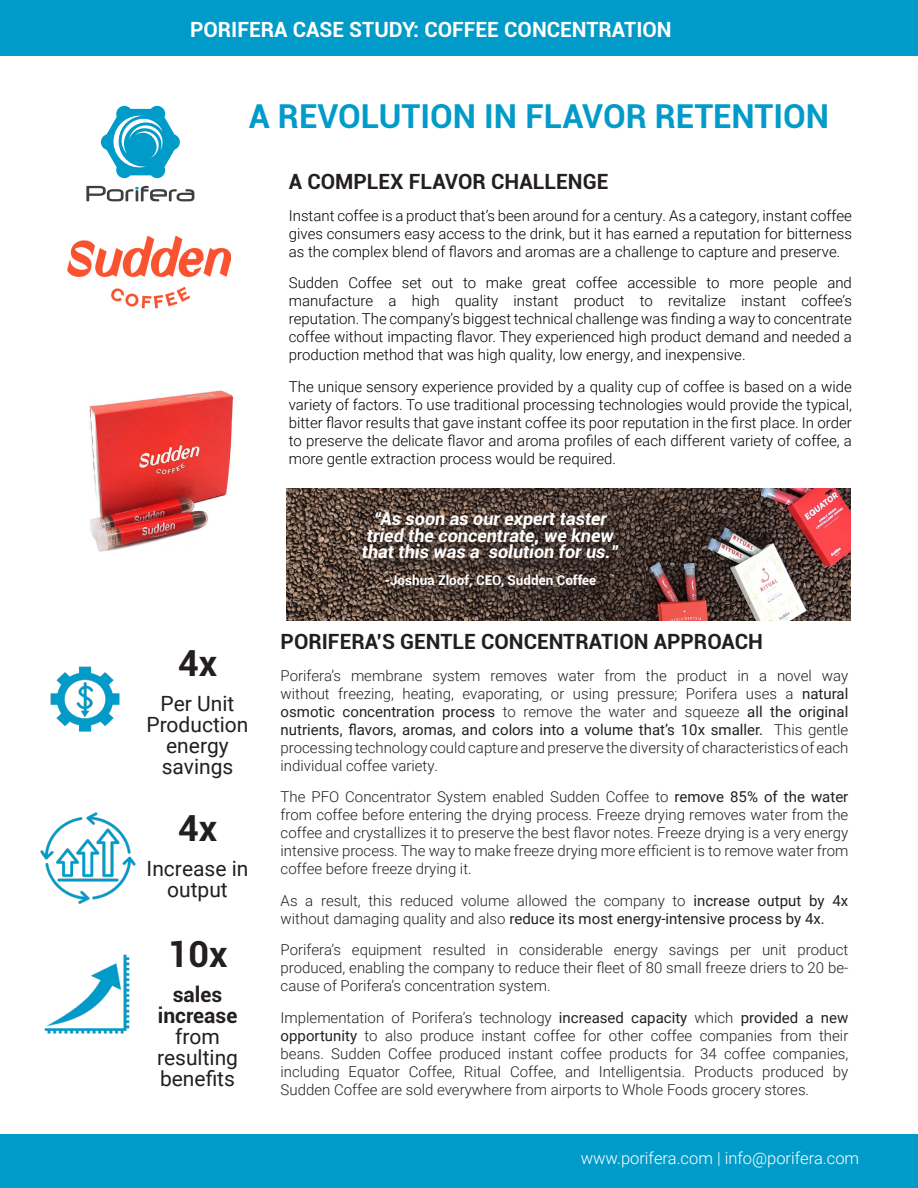
<style>
.page{position:relative;width:918px;height:1188px;background:#fff}
.page>*{position:absolute;margin:0;border:0;box-sizing:border-box;transform-origin:0 0}
.t1{font:700 36px "Roboto";color:#231f20}
.t2{font:700 33px "Roboto";color:#009bc9}
.t3{font:21px/21px "Roboto";color:#231f20;text-align:center}
.t4{font:700 21px "Roboto";color:#231f20}
.t5{font:700 21px "Roboto";color:#fff}
.t6{font:italic 700 18px/16.5px "Roboto";color:#fff;text-align:center}
.t7{font:300 16.5px "Roboto";color:#fff}
.t8{font:300 15px/18px "Roboto";color:#231f20;text-align:justify}
.t9{font:300 15px/18px "Roboto";color:#000;text-align:justify}
.t10{font:700 13.5px "Roboto";color:#fff}
.s1{font-weight:700}
.s2{font-weight:400}
</style>
<div class="page">
<div style="left:0;top:1134px;width:918px;height:54px;background:#009bc9"></div>
<div style="left:0;top:0;width:918px;height:55px;background:#009bc9"></div>
<img style="left:50px;top:666px;width:70px;height:66px">
<img style="left:40px;top:812px;width:96px;height:92px">
<img style="left:44px;top:954px;width:86px;height:80px">
<img style="left:68px;top:235px;width:163px;height:74px">
<img style="left:88px;top:391px;width:145px;height:161px">
<img style="left:287px;top:489px;width:563px;height:131px">
<div style="left:365px;top:516px;width:272px;height:90px;background:#231f20;opacity:.75"></div>
<svg style="left:101px;top:106px;width:79px;height:72px"></svg>
<svg style="left:86px;top:186px;width:108px;height:15px"></svg>
<p class="t5" style="left:190px;top:15px;width:483px">PORIFERA CASE STUDY: COFFEE CONCENTRATION</p>
<p class="t2" style="left:249px;top:93px;width:582px">A REVOLUTION IN FLAVOR RETENTION</p>
<p class="t4" style="left:289px;top:167px;width:321px">A COMPLEX FLAVOR CHALLENGE</p>
<p class="t9" style="left:289px;top:206px;width:565px">Instant coffee is a product that’s been around for a century. As a category, instant coffee gives consumers easy access to the drink, but it has earned a reputation for bitterness as the complex blend of flavors and aromas are a challenge to capture and preserve.</p>
<p class="t9" style="left:289px;top:273px;width:565px">Sudden Coffee set out to make great coffee accessible to more people and manufacture a high quality instant product to revitalize instant coffee’s reputation. The company’s biggest technical challenge was finding a way to concentrate coffee without impacting flavor. They experienced high product demand and needed a production method that was high quality, low energy, and inexpensive.</p>
<p class="t9" style="left:289px;top:377px;width:565px">The unique sensory experience provided by a quality cup of coffee is based on a wide variety of factors. To use traditional processing technologies would provide the typical, bitter flavor results that gave instant coffee its poor reputation in the first place. In order to preserve the delicate flavor and aroma profiles of each different variety of coffee, a more gentle extraction process would be required.</p>
<p class="t1" style="left:178px;top:638px;width:41px">4x</p>
<p class="t3" style="left:147px;top:692px;width:104px">Per Unit<br>Production energy savings</p>
<p class="t1" style="left:178px;top:803px;width:41px">4x</p>
<p class="t3" style="left:147px;top:857px;width:103px">Increase in output</p>
<p class="t1" style="left:168px;top:929px;width:61px">10x</p>
<p class="t3" style="left:157px;top:983px;width:83px"><span class="s1">sales increase </span>from resulting benefits</p>
<p class="t6" style="left:362px;top:510px;width:258px">“As soon as our expert taster tried the concentrate, we knew that this was a solution for us.”</p>
<p class="t10" style="left:384px;top:571px;width:214px">-Joshua Zloof, CEO, Sudden Coffee</p>
<p class="t4" style="left:281px;top:627px;width:484px">PORIFERA’S GENTLE CONCENTRATION APPROACH</p>
<p class="t8" style="left:281px;top:666px;width:569px">Porifera’s membrane system removes water from the product in a novel way without freezing, heating, evaporating, or using pressure; Porifera uses a <span class="s2">natural osmotic concentration process</span> to remove the water and squeeze <span class="s2">all the original nutrients, flavors, aromas, and colors into a volume that’s 10x smaller.</span> This gentle processing technology could capture and preserve the diversity of characteristics of each individual coffee variety.</p>
<p class="t8" style="left:281px;top:787px;width:569px">The PFO Concentrator System enabled Sudden Coffee to <span class="s2">remove 85% of the water </span>from coffee before entering the drying process. Freeze drying removes water from the coffee and crystallizes it to preserve the best flavor notes. Freeze drying is a very energy intensive process. The way to make freeze drying more efficient is to remove water from coffee before freeze drying it.</p>
<p class="t8" style="left:281px;top:891px;width:569px">As a result, this reduced volume allowed the company to <span class="s2">increase output by 4x </span>without damaging quality and also <span class="s2">reduce its most energy-intensive process by 4x.</span></p>
<p class="t8" style="left:281px;top:940px;width:569px">Porifera’s equipment resulted in considerable energy savings per unit product produced, enabling the company to reduce their fleet of 80 small freeze driers to 20 be&shy;cause of Porifera’s concentration system.</p>
<p class="t8" style="left:281px;top:1008px;width:569px">Implementation of Porifera’s technology <span class="s2">increased capacity</span> which <span class="s2">provided a new opportunity</span> to also produce instant coffee for other coffee companies from their beans. Sudden Coffee produced instant coffee products for 34 coffee companies, including Equator Coffee, Ritual Coffee, and Intelligentsia. Products produced by Sudden Coffee are sold everywhere from airports to Whole Foods grocery stores.</p>
<p class="t7" style="left:581px;top:1146px;width:280px">www.porifera.com | info@porifera.com</p>
</div>
